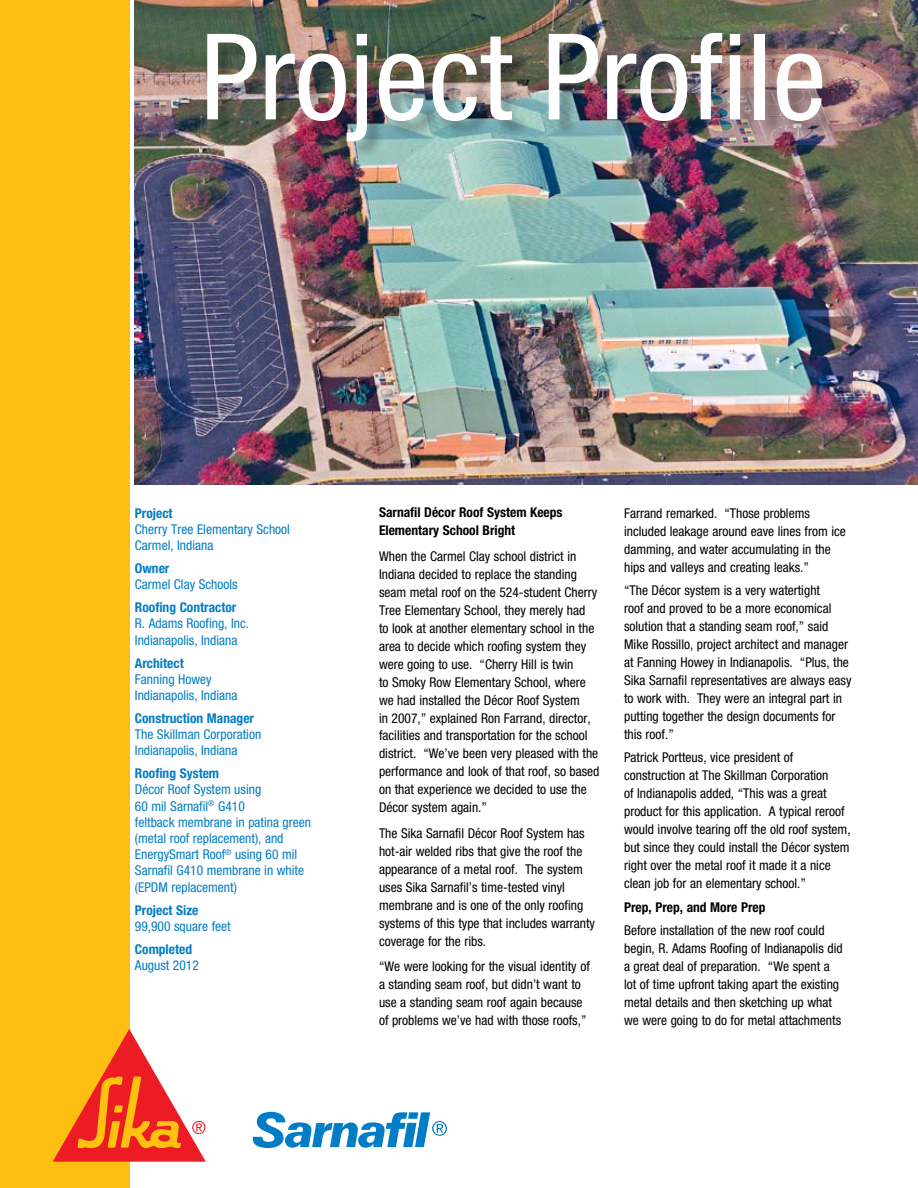
<style>
.page{position:relative;width:918px;height:1188px;background:#fff}
.page>*{position:absolute;margin:0;border:0;box-sizing:border-box;transform-origin:0 0}
.t1{font:condensed 119.7px "Helvetica Neue";color:#fff}
.t2{font:condensed 13.5px/18px "Helvetica Neue";color:#000}
.t3{font:condensed 13.5px/16.2px "Helvetica Neue";color:#007dc5}
.t4{font:700 condensed 13.5px "Helvetica Neue";color:#007dc5}
.t5{font:700 condensed 13.5px/18px "Helvetica Neue";color:#000}
</style>
<div class="page">
<img style="left:134px;top:0;width:784px;height:485px">
<div style="left:0;top:0;width:129px;height:1188px;background:#febd11"></div>
<svg style="left:253px;top:1112px;width:194px;height:36px"></svg>
<svg style="left:53px;top:1029px;width:153px;height:132px"></svg>
<div style="left:209px;top:35px;width:653px;height:169px;background:#000;opacity:.25"></div>
<h1 class="t1" style="left:200px;top:8px;width:628px">Project Profile</h1>
<p class="t4" style="left:135px;top:505px;width:39px">Project</p>
<p class="t3" style="left:135px;top:521px;width:157px">Cherry Tree Elementary School<br>Carmel, Indiana</p>
<p class="t4" style="left:135px;top:560px;width:36px">Owner</p>
<p class="t3" style="left:135px;top:576px;width:104px">Carmel Clay Schools</p>
<p class="t4" style="left:135px;top:599px;width:103px">Roofing Contractor</p>
<p class="t3" style="left:135px;top:615px;width:116px">R. Adams Roofing, Inc.<br>Indianapolis, Indiana</p>
<p class="t4" style="left:135px;top:655px;width:50px">Architect</p>
<p class="t3" style="left:135px;top:671px;width:104px">Fanning Howey<br>Indianapolis, Indiana</p>
<p class="t4" style="left:135px;top:710px;width:121px">Construction Manager</p>
<p class="t3" style="left:135px;top:726px;width:128px">The Skillman Corporation<br>Indianapolis, Indiana</p>
<p class="t4" style="left:135px;top:765px;width:86px">Roofing System</p>
<p class="t3" style="left:135px;top:781px;width:178px">Décor Roof System using<br>60 mil Sarnafil<sup>®</sup> G410<br>feltback membrane in patina green (metal roof replacement), and<br>EnergySmart Roof<sup>®</sup> using 60 mil<br>Sarnafil G410 membrane in white (EPDM replacement)</p>
<p class="t4" style="left:135px;top:902px;width:65px">Project Size</p>
<p class="t3" style="left:135px;top:918px;width:97px">99,900 square feet</p>
<p class="t4" style="left:135px;top:941px;width:59px">Completed</p>
<p class="t3" style="left:135px;top:957px;width:65px">August 2012</p>
<p class="t5" style="left:379px;top:503px;width:185px">Sarnafil Décor Roof System Keeps<br>Elementary School Bright</p>
<p class="t2" style="left:379px;top:547px;width:222px">When the Carmel Clay school district in Indiana decided to replace the standing seam metal roof on the 524-student Cherry Tree Elementary School, they merely had<br>to look at another elementary school in the area to decide which roofing system they were going to use. “Cherry Hill is twin<br>to Smoky Row Elementary School, where we had installed the Décor Roof System<br>in 2007,” explained Ron Farrand, director, facilities and transportation for the school district. “We’ve been very pleased with the performance and look of that roof, so based on that experience we decided to use the Décor system again.”</p>
<p class="t2" style="left:379px;top:824px;width:217px">The Sika Sarnafil Décor Roof System has hot-air welded ribs that give the roof the appearance of a metal roof. The system uses Sika Sarnafil’s time-tested vinyl membrane and is one of the only roofing systems of this type that includes warranty coverage for the ribs.</p>
<p class="t2" style="left:379px;top:957px;width:212px">“We were looking for the visual identity of a standing seam roof, but didn’t want to use a standing seam roof again because of problems we’ve had with those roofs,”</p>
<p class="t2" style="left:624px;top:504px;width:223px">Farrand remarked. “Those problems included leakage around eave lines from ice damming, and water accumulating in the hips and valleys and creating leaks.”</p>
<p class="t2" style="left:624px;top:581px;width:229px">“The Décor system is a very watertight<br>roof and proved to be a more economical solution that a standing seam roof,” said Mike Rossillo, project architect and manager at Fanning Howey in Indianapolis. “Plus, the Sika Sarnafil representatives are always easy to work with. They were an integral part in putting together the design documents for this roof.”</p>
<p class="t2" style="left:624px;top:749px;width:228px">Patrick Portteus, vice president of construction at The Skillman Corporation<br>of Indianapolis added, “This was a great product for this application. A typical reroof would involve tearing off the old roof system, but since they could install the Décor system right over the metal roof it made it a nice clean job for an elementary school.”</p>
<p class="t5" style="left:624px;top:898px;width:143px">Prep, Prep, and More Prep</p>
<p class="t2" style="left:624px;top:921px;width:220px">Before installation of the new roof could begin, R. Adams Roofing of Indianapolis did a great deal of preparation. “We spent a lot of time upfront taking apart the existing metal details and then sketching up what we were going to do for metal attachments</p>
</div>
